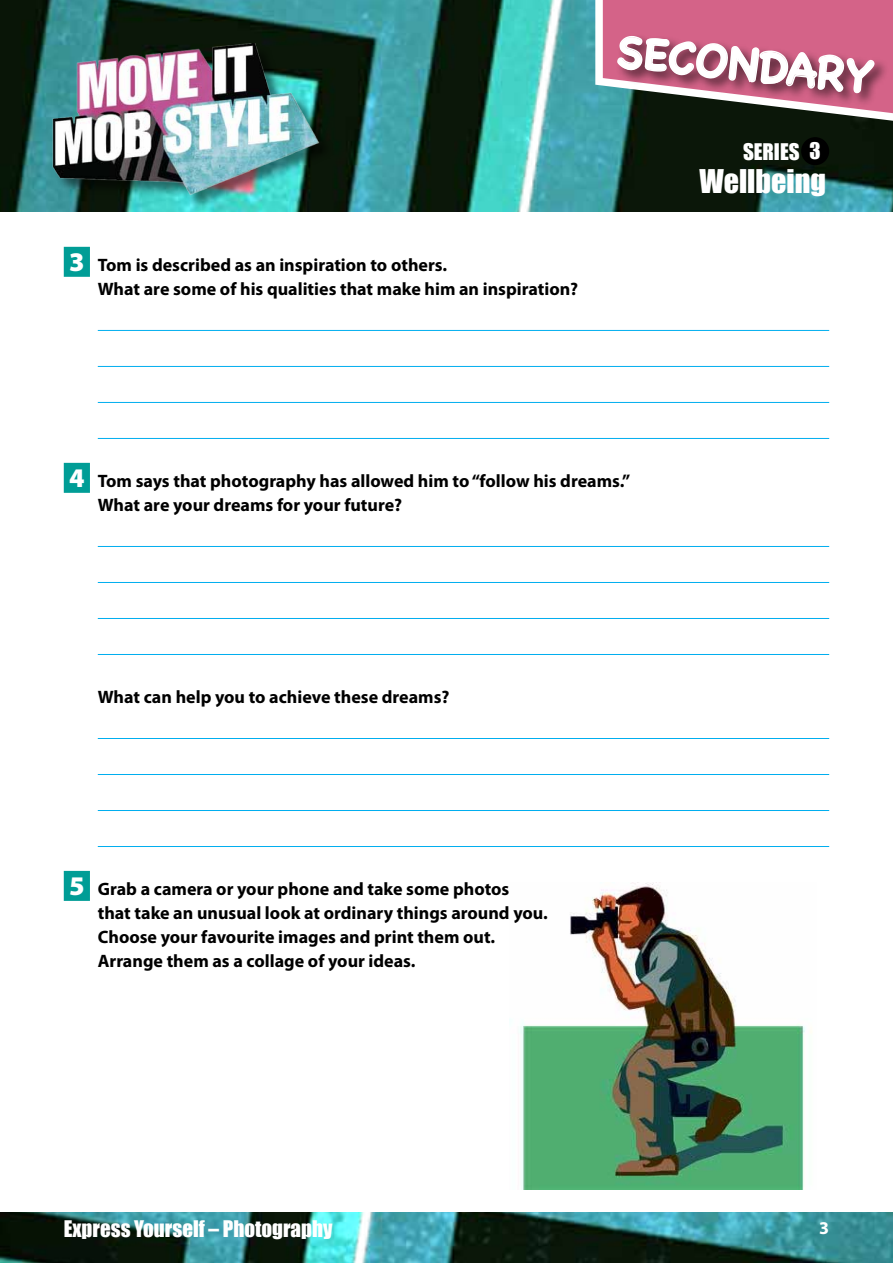
<style>
.page{position:relative;width:893px;height:1263px;background:#fff}
.page>*{position:absolute;margin:0;border:0;box-sizing:border-box;transform-origin:0 0}
.t1{font:700 45px "Chalkboard";color:#fff}
.t2{font:30px "Impact";color:#fff}
.t3{font:21px "Impact";color:#fff}
.t4{font:700 18px/24px "Myriad Pro";color:#000}
.t5{font:700 18px "Myriad Pro";color:#fff}
.s1{font-weight:900;font-size:27px;color:#fff}
</style>
<div class="page">
<img style="left:0;top:0;width:893px;height:1263px">
<div style="left:0;top:213px;width:893px;height:999px;background:#fff"></div>
<div style="left:801px;top:137px;width:28px;height:28px;background:#000;border-radius:50%"></div>
<div style="left:53px;top:45px;width:282px;height:166px;background:#000;opacity:.5"></div>
<img style="left:52px;top:44px;width:269px;height:152px">
<svg style="left:592px;top:0;width:301px;height:137px;background:#9b6376"></svg>
<img style="left:520px;top:882px;width:292px;height:307px">
<div style="left:64px;top:247px;width:26px;height:30px;background:#009d96"></div>
<hr style="left:98px;top:330px;width:731px;height:1px;background:#00aeef">
<hr style="left:98px;top:366px;width:731px;height:1px;background:#00aeef">
<hr style="left:98px;top:402px;width:731px;height:1px;background:#00aeef">
<hr style="left:98px;top:438px;width:731px;height:1px;background:#00aeef">
<div style="left:64px;top:463px;width:26px;height:30px;background:#009d96"></div>
<hr style="left:98px;top:546px;width:731px;height:1px;background:#00aeef">
<hr style="left:98px;top:582px;width:731px;height:1px;background:#00aeef">
<hr style="left:98px;top:618px;width:731px;height:1px;background:#00aeef">
<hr style="left:98px;top:654px;width:731px;height:1px;background:#00aeef">
<hr style="left:98px;top:738px;width:731px;height:1px;background:#00aeef">
<hr style="left:98px;top:774px;width:731px;height:1px;background:#00aeef">
<hr style="left:98px;top:810px;width:731px;height:1px;background:#00aeef">
<hr style="left:98px;top:846px;width:731px;height:1px;background:#00aeef">
<div style="left:64px;top:871px;width:26px;height:30px;background:#009d96"></div>
<h1 class="t1" style="left:619px;top:24px;width:260px;rotate:6deg">SECONDARY</h1>
<p class="t3" style="left:743px;top:135px;width:79px">SERIES 3</p>
<p class="t4" style="left:98px;top:252px;width:482px;text-indent:-29px"><span class="s1">3</span> Tom is described as an inspiration to others.<br>What are some of his qualities that make him an inspiration?</p>
<p class="t4" style="left:98px;top:468px;width:534px;text-indent:-29px"><span class="s1">4</span> Tom says that photography has allowed him to “follow his dreams.”<br>What are your dreams for your future?</p>
<h2 class="t2" style="left:699px;top:158px;width:128px">Wellbeing</h2>
<p class="t4" style="left:98px;top:684px;width:353px">What can help you to achieve these dreams?</p>
<p class="t4" style="left:98px;top:876px;width:452px;text-indent:-29px"><span class="s1">5</span> Grab a camera or your phone and take some photos<br>that take an unusual look at ordinary things around you.<br>Choose your favourite images and print them out.<br>Arrange them as a collage of your ideas.</p>
<p class="t3" style="left:64px;top:1212px;width:270px">Express Yourself – Photography</p>
<p class="t5" style="left:819px;top:1216px;width:11px">3</p>
</div>
